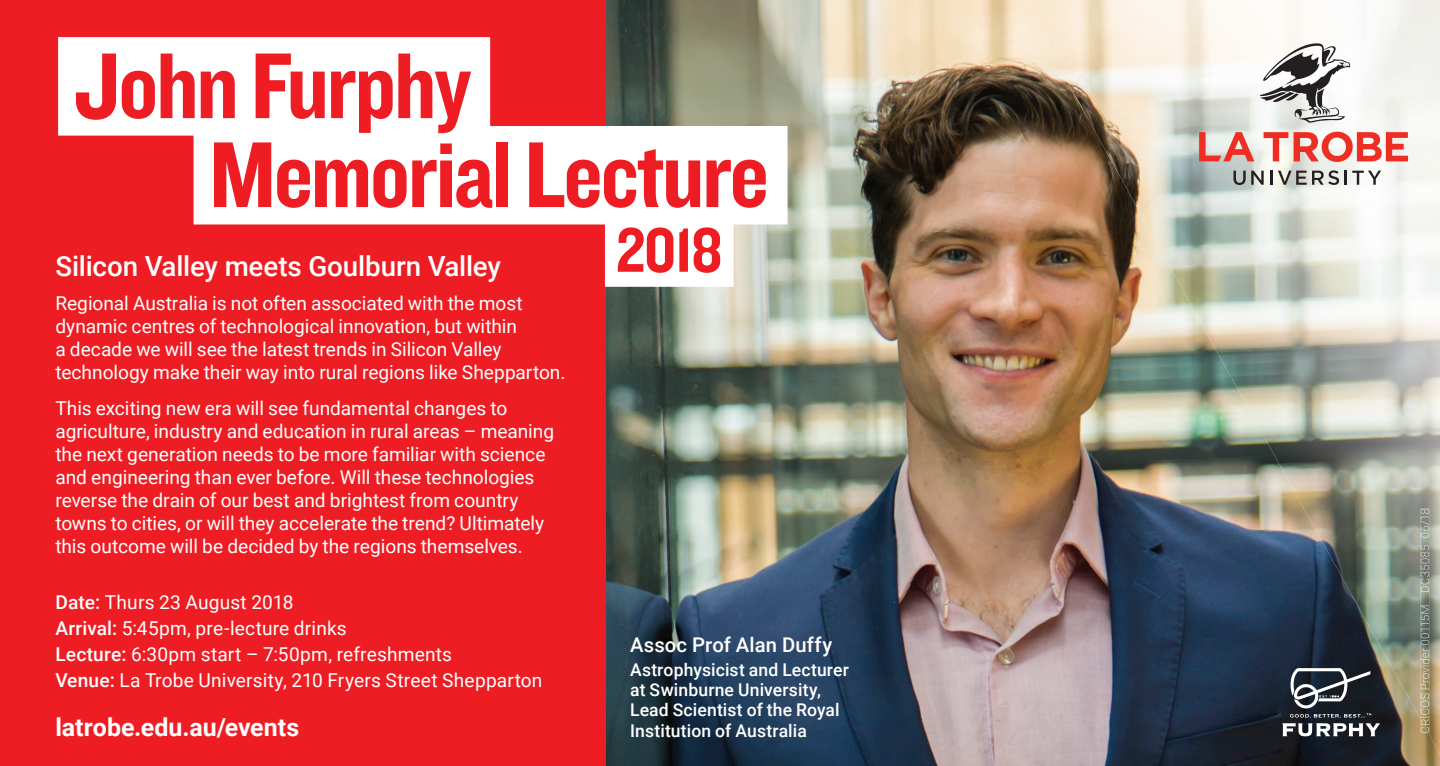
<style>
.page{position:relative;width:1440px;height:766px;background:#fff}
.page>*{position:absolute;margin:0;border:0;box-sizing:border-box;transform-origin:0 0}
.t1{font:96.98px "Knockout 50 Welterweight";letter-spacing:-.025em;color:#ee1d23}
.t2{font:64.8px "Knockout 50 Welterweight";color:#ee1d23}
.t3{font:500 27.68px "Roboto";letter-spacing:-.005em;color:#fff}
.t4{font:700 24.97px "Roboto";color:#fff}
.t5{font:500 20.25px "Roboto";letter-spacing:.01em;color:#fff}
.t6{font:19.12px/23.2px "Roboto";color:#fff}
.t7{font:500 17.55px/20.2px "Roboto";letter-spacing:.005em;color:#fff}
.s1{font-weight:500}
</style>
<div class="page">
<img style="left:605px;top:0;width:835px;height:765px">
<img style="left:1022px;top:0;width:418px;height:151px">
<img style="left:1106px;top:150px;width:334px;height:152px">
<img style="left:1189px;top:301px;width:251px;height:76px">
<img style="left:1231px;top:377px;width:209px;height:151px">
<img style="left:1314px;top:527px;width:126px;height:152px">
<img style="left:1398px;top:678px;width:42px;height:76px">
<div style="left:0;top:0;width:605px;height:765px;background:#ee1d23"></div>
<svg style="left:1199px;top:132px;width:55px;height:29px;background:#e79a93"></svg>
<svg style="left:1264px;top:132px;width:24px;height:29px"></svg>
<svg style="left:1294px;top:132px;width:114px;height:30px"></svg>
<svg style="left:1234px;top:171px;width:30px;height:13px"></svg>
<svg style="left:1270px;top:170px;width:111px;height:14px"></svg>
<svg style="left:1260px;top:42px;width:90px;height:81px"></svg>
<div style="left:194px;top:126px;width:594px;height:98px;background:#fff"></div>
<svg style="left:1282px;top:668px;width:98px;height:68px"></svg>
<div style="left:58px;top:37px;width:432px;height:98px;background:#fff"></div>
<div style="left:605px;top:218px;width:129px;height:69px;background:#fff"></div>
<img style="left:1420px;top:508px;width:10px;height:224px">
<h1 class="t1" style="left:74px;top:22px;width:399px">John Furphy</h1>
<h1 class="t1" style="left:209px;top:111px;width:561px">Memorial Lecture</h1>
<h3 class="t3" style="left:55px;top:247px;width:447px">Silicon Valley meets Goulburn Valley</h3>
<p class="t6" style="left:55px;top:290px;width:512px">Regional Australia is not often associated with the most dynamic centres of technological innovation, but within<br>a decade we will see the latest trends in Silicon Valley technology make their way into rural regions like Shepparton.</p>
<p class="t6" style="left:55px;top:395px;width:500px">This exciting new era will see fundamental changes to agriculture, industry and education in rural areas – meaning the next generation needs to be more familiar with science and engineering than ever before. Will these technologies reverse the drain of our best and brightest from country towns to cities, or will they accelerate the trend? Ultimately this outcome will be decided by the regions themselves.</p>
<p class="t6" style="left:55px;top:588px;width:489px;line-height:25.9px"><span class="s1">Date:</span> Thurs 23 August 2018<br><span class="s1">Arrival:</span> 5:45pm, pre-lecture drinks<br><span class="s1">Lecture:</span> 6:30pm start – 7:50pm, refreshments<br><span class="s1">Venue:</span> La Trobe University, 210 Fryers Street Shepparton</p>
<h3 class="t4" style="left:55px;top:709px;width:245px">latrobe.edu.au/events</h3>
<h2 class="t2" style="left:616px;top:207px;width:108px">2018</h2>
<p class="t5" style="left:630px;top:630px;width:204px">Assoc Prof Alan Duffy</p>
<p class="t7" style="left:630px;top:658px;width:220px">Astrophysicist and Lecturer at Swinburne University,<br>Lead Scientist of the Royal<br>Institution of Australia</p>
</div>
